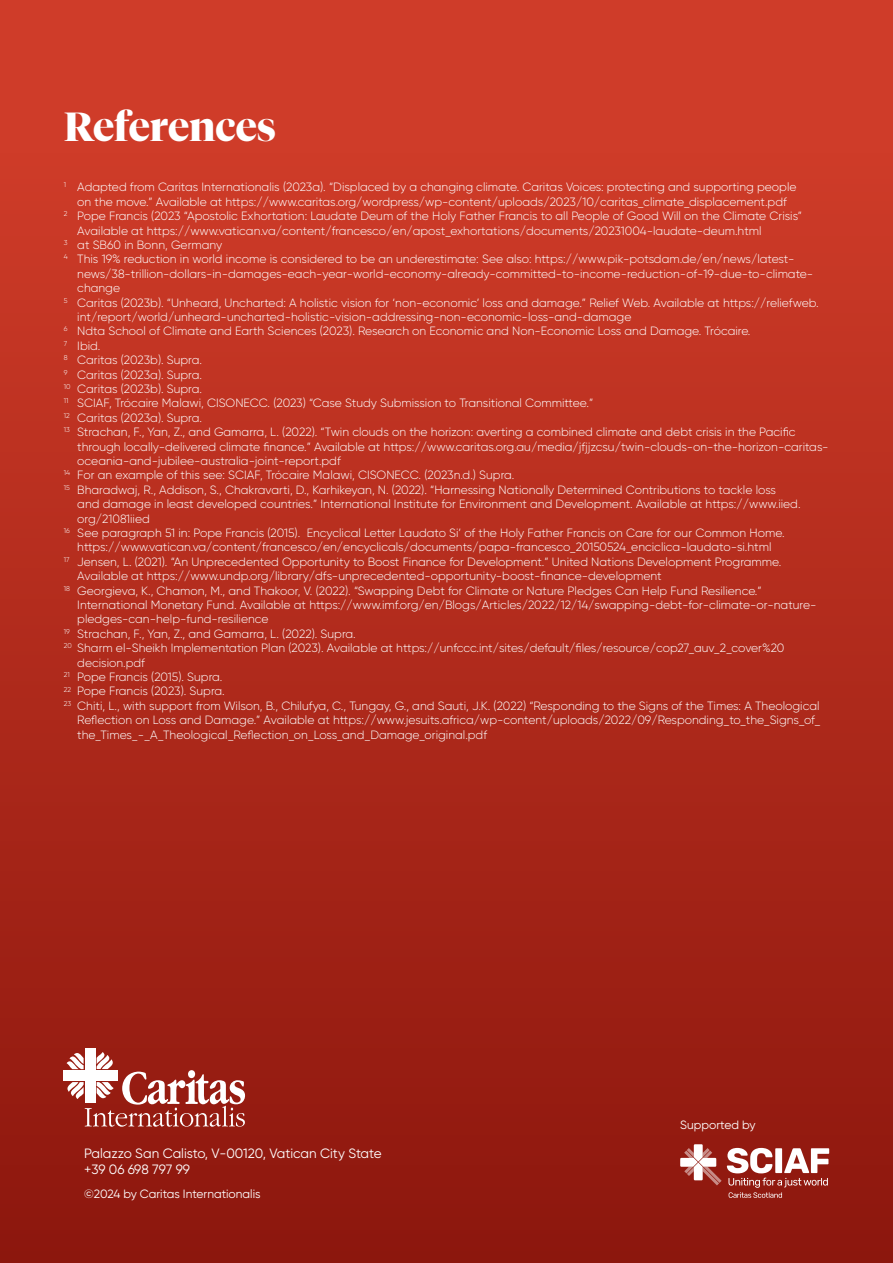
<style>
.page{position:relative;width:893px;height:1263px;background:#fff}
.page>*{position:absolute;margin:0;border:0;box-sizing:border-box;transform-origin:0 0}
.t1{font:700 40.5px "Tiempos Fine";color:#fff}
.t2{font:13.5px/16.2px "Gilroy";color:#fff}
.t3{font:300 12px "Gilroy";color:#fff}
.t4{font:12px "Gilroy";color:#fff}
</style>
<div class="page">
<div style="left:0;top:0;width:893px;height:1263px;background:linear-gradient(to bottom,#d6402c,#8d170d)"></div>
<div style="left:85px;top:1048px;width:11px;height:55px;background:#fff"></div>
<div style="left:63px;top:1070px;width:54px;height:11px;background:#fff"></div>
<svg style="left:65px;top:1051px;width:180px;height:76px"></svg>
<svg style="left:680px;top:1144px;width:149px;height:54px"></svg>
<h1 class="t1" style="left:64px;top:102px;width:213px">References</h1>
<p class="t3" style="left:64px;top:180px;width:734px"><sup>1</sup> Adapted from Caritas Internationalis (2023a). “Displaced by a changing climate. Caritas Voices: protecting and supporting people</p>
<p class="t3" style="left:77px;top:194px;width:711px">on the move.” Available at https://www.caritas.org/wordpress/wp-content/uploads/2023/10/caritas_climate_displacement.pdf</p>
<p class="t3" style="left:64px;top:209px;width:740px"><sup>2</sup> Pope Francis (2023 “Apostolic Exhortation: Laudate Deum of the Holy Father Francis to all People of Good Will on the Climate Crisis”</p>
<p class="t3" style="left:77px;top:223px;width:686px">Available at https://www.vatican.va/content/francesco/en/apost_exhortations/documents/20231004-laudate-deum.html</p>
<p class="t3" style="left:64px;top:237px;width:160px"><sup>3</sup> at SB60 in Bonn, Germany</p>
<p class="t3" style="left:64px;top:252px;width:732px"><sup>4</sup> This 19% reduction in world income is considered to be an underestimate: See also: https://www.pik-potsdam.de/en/news/latest-</p>
<p class="t3" style="left:77px;top:266px;width:737px">news/38-trillion-dollars-in-damages-each-year-world-economy-already-committed-to-income-reduction-of-19-due-to-climate-</p>
<p class="t3" style="left:77px;top:281px;width:44px">change</p>
<p class="t3" style="left:64px;top:295px;width:756px"><sup>5</sup> Caritas (2023b). “Unheard, Uncharted: A holistic vision for ‘non-economic’ loss and damage.” Relief Web. Available at https://reliefweb.</p>
<p class="t3" style="left:77px;top:309px;width:556px">int/report/world/unheard-uncharted-holistic-vision-addressing-non-economic-loss-and-damage</p>
<p class="t3" style="left:64px;top:324px;width:688px"><sup>6</sup> Ndta School of Climate and Earth Sciences (2023). Research on Economic and Non-Economic Loss and Damage. Trócaire.</p>
<p class="t3" style="left:64px;top:338px;width:38px"><sup>7</sup> Ibid.</p>
<p class="t3" style="left:64px;top:353px;width:140px"><sup>8</sup> Caritas (2023b). Supra.</p>
<p class="t3" style="left:64px;top:367px;width:140px"><sup>9</sup> Caritas (2023a). Supra.</p>
<p class="t3" style="left:64px;top:381px;width:140px"><sup>10</sup> Caritas (2023b). Supra.</p>
<p class="t3" style="left:64px;top:396px;width:531px"><sup>11</sup> SCIAF, Trócaire Malawi, CISONECC. (2023) “Case Study Submission to Transitional Committee.”</p>
<p class="t3" style="left:64px;top:410px;width:140px"><sup>12</sup> Caritas (2023a). Supra.</p>
<p class="t3" style="left:64px;top:425px;width:733px"><sup>13</sup> Strachan, F., Yan, Z., and Gamarra, L. (2022). “Twin clouds on the horizon: averting a combined climate and debt crisis in the Pacific</p>
<p class="t3" style="left:77px;top:439px;width:753px">through locally-delivered climate finance.” Available at https://www.caritas.org.au/media/jfjjzcsu/twin-clouds-on-the-horizon-caritas-</p>
<p class="t3" style="left:77px;top:453px;width:265px">oceania-and-jubilee-australia-joint-report.pdf</p>
<p class="t3" style="left:64px;top:468px;width:452px"><sup>14</sup> For an example of this see: SCIAF, Trócaire Malawi, CISONECC. (2023n.d.) Supra.</p>
<p class="t3" style="left:64px;top:482px;width:714px"><sup>15</sup> Bharadwaj, R., Addison, S., Chakravarti, D., Karhikeyan, N. (2022). “Harnessing Nationally Determined Contributions to tackle loss</p>
<p class="t3" style="left:77px;top:497px;width:725px">and damage in least developed countries.” International Institute for Environment and Development. Available at https://www.iied.</p>
<p class="t3" style="left:77px;top:511px;width:74px">org/21081iied</p>
<p class="t3" style="left:64px;top:525px;width:722px"><sup>16</sup> See paragraph 51 in: Pope Francis (2015). Encyclical Letter Laudato Si’ of the Holy Father Francis on Care for our Common Home.</p>
<p class="t3" style="left:77px;top:540px;width:696px">https://www.vatican.va/content/francesco/en/encyclicals/documents/papa-francesco_20150524_enciclica-laudato-si.html</p>
<p class="t3" style="left:64px;top:554px;width:719px"><sup>17</sup> Jensen, L. (2021). “An Unprecedented Opportunity to Boost Finance for Development.” United Nations Development Programme.</p>
<p class="t3" style="left:77px;top:569px;width:586px">Available at https://www.undp.org/library/dfs-unprecedented-opportunity-boost-finance-development</p>
<p class="t3" style="left:64px;top:583px;width:699px"><sup>18</sup> Georgieva, K., Chamon, M., and Thakoor, V. (2022). “Swapping Debt for Climate or Nature Pledges Can Help Fund Resilience.”</p>
<p class="t3" style="left:77px;top:597px;width:741px">International Monetary Fund. Available at https://www.imf.org/en/Blogs/Articles/2022/12/14/swapping-debt-for-climate-or-nature-</p>
<p class="t3" style="left:77px;top:612px;width:193px">pledges-can-help-fund-resilience</p>
<p class="t3" style="left:64px;top:626px;width:293px"><sup>19</sup> Strachan, F., Yan, Z., and Gamarra, L. (2022). Supra.</p>
<p class="t3" style="left:64px;top:641px;width:722px"><sup>20</sup> Sharm el-Sheikh Implementation Plan (2023). Available at https://unfccc.int/sites/default/files/resource/cop27_auv_2_cover%20</p>
<p class="t3" style="left:77px;top:655px;width:69px">decision.pdf</p>
<p class="t3" style="left:64px;top:669px;width:160px"><sup>21</sup> Pope Francis (2015). Supra.</p>
<p class="t3" style="left:64px;top:684px;width:162px"><sup>22</sup> Pope Francis (2023). Supra.</p>
<p class="t3" style="left:64px;top:698px;width:757px"><sup>23</sup> Chiti, L., with support from Wilson, B., Chilufya, C., Tungay, G., and Sauti, J.K. (2022) “Responding to the Signs of the Times: A Theological</p>
<p class="t3" style="left:77px;top:713px;width:745px">Reflection on Loss and Damage.” Available at https://www.jesuits.africa/wp-content/uploads/2022/09/Responding_to_the_Signs_of_</p>
<p class="t3" style="left:77px;top:727px;width:411px">the_Times_-_A_Theological_Reflection_on_Loss_and_Damage_original.pdf</p>
<p class="t2" style="left:84px;top:1144px;width:299px">Palazzo San Calisto, V-00120, Vatican City State +39 06 698 797 99</p>
<p class="t4" style="left:84px;top:1186px;width:178px">©2024 by Caritas Internationalis</p>
<p class="t4" style="left:680px;top:1117px;width:77px">Supported by</p>
</div>
